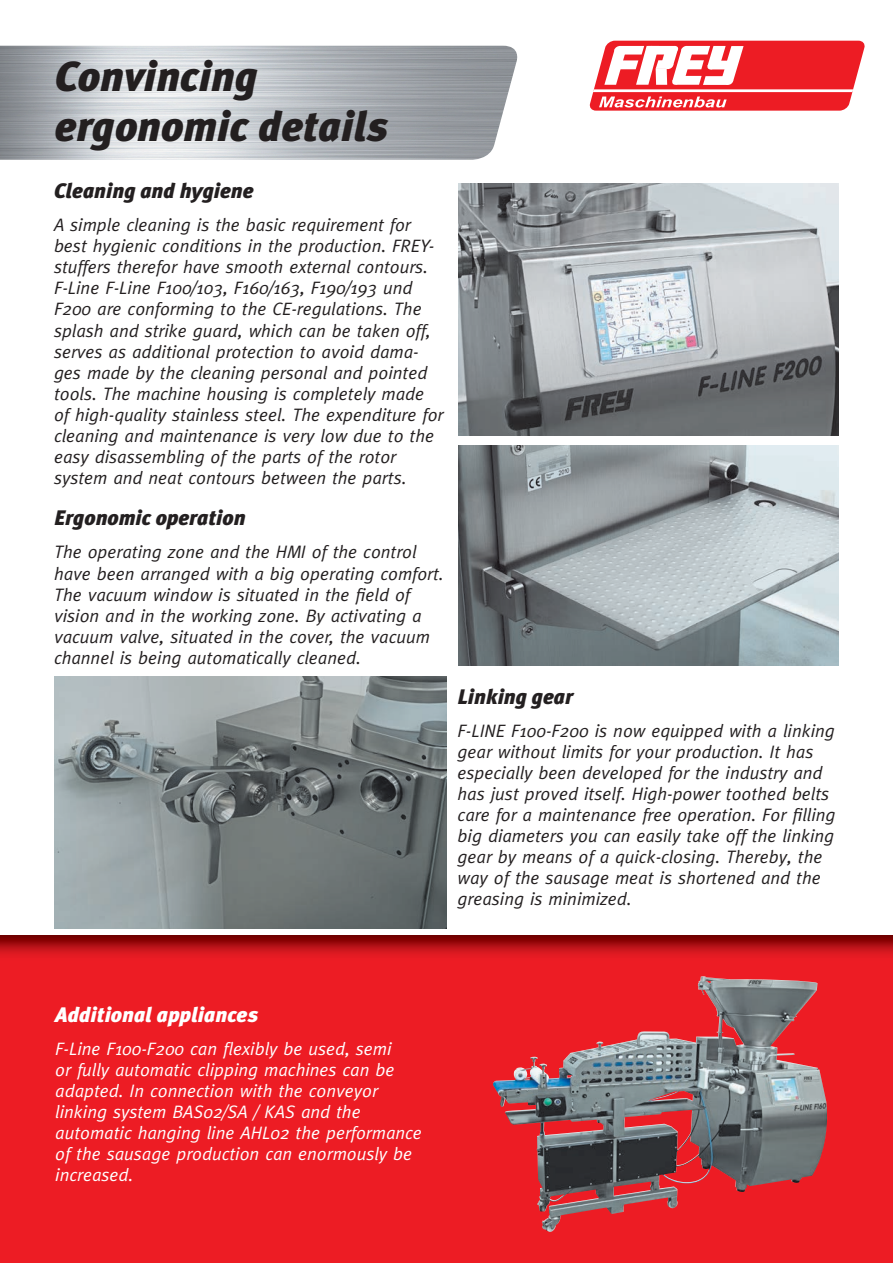
<style>
.page{position:relative;width:893px;height:1263px;background:#fff}
.page>*{position:absolute;margin:0;border:0;box-sizing:border-box;transform-origin:0 0}
.t1{font:italic 900 42px/50.4px "Meta Plus";color:#231f20}
.t2{font:italic 900 21px "Meta Plus";color:#231f20}
.t3{font:italic 900 21px "Meta Plus";color:#fff}
.t4{font:italic 18px/21px "Meta";color:#231f20}
.t5{font:italic 18px/21px "Meta";color:#fff}
</style>
<div class="page">
<img style="left:0;top:935px;width:893px;height:328px">
<img style="left:458px;top:183px;width:381px;height:252px">
<img style="left:458px;top:446px;width:381px;height:219px">
<img style="left:493px;top:976px;width:334px;height:256px">
<img style="left:55px;top:676px;width:392px;height:252px">
<svg style="left:589px;top:41px;width:276px;height:70px"></svg>
<h1 class="t1" style="left:55px;top:51px;width:334px">Convincing ergonomic details</h1>
<p class="t2" style="left:54px;top:179px;width:201px">Cleaning and hygiene</p>
<p class="t4" style="left:54px;top:214px;width:391px">A simple cleaning is the basic requirement for best hygienic conditions in the production. FREY&shy;stuffers therefor have smooth external contours.<br>F-Line F-Line F100/103, F160/163, F190/193 und F200 are conforming to the CE-regulations. The splash and strike guard, which can be taken off, serves as additional protection to avoid dama&shy;ges made by the cleaning personal and pointed tools. The machine housing is completely made of high-quality stainless steel. The expenditure for cleaning and maintenance is very low due to the easy disassembling of the parts of the rotor system and neat contours between the parts.</p>
<p class="t2" style="left:54px;top:506px;width:193px">Ergonomic operation</p>
<p class="t4" style="left:54px;top:541px;width:391px">The operating zone and the HMI of the control have been arranged with a big operating comfort.<br>The vacuum window is situated in the field of vision and in the working zone. By activating a vacuum valve, situated in the cover, the vacuum channel is being automatically cleaned.</p>
<p class="t2" style="left:458px;top:685px;width:117px">Linking gear</p>
<p class="t4" style="left:458px;top:720px;width:379px">F-LINE F100-F200 is now equipped with a linking gear without limits for your production. It has especially been developed for the industry and has just proved itself. High-power toothed belts care for a maintenance free operation. For filling big diameters you can easily take off the linking gear by means of a quick-closing. Thereby, the way of the sausage meat is shortened and the greasing is minimized.</p>
<p class="t3" style="left:55px;top:1003px;width:204px">Additional appliances</p>
<p class="t5" style="left:55px;top:1038px;width:368px">F-Line F100-F200 can flexibly be used, semi<br>or fully automatic clipping machines can be adapted. In connection with the conveyor linking system BAS02/SA / KAS and the automatic hanging line AHL02 the performance of the sausage production can enormously be increased.</p>
</div>
